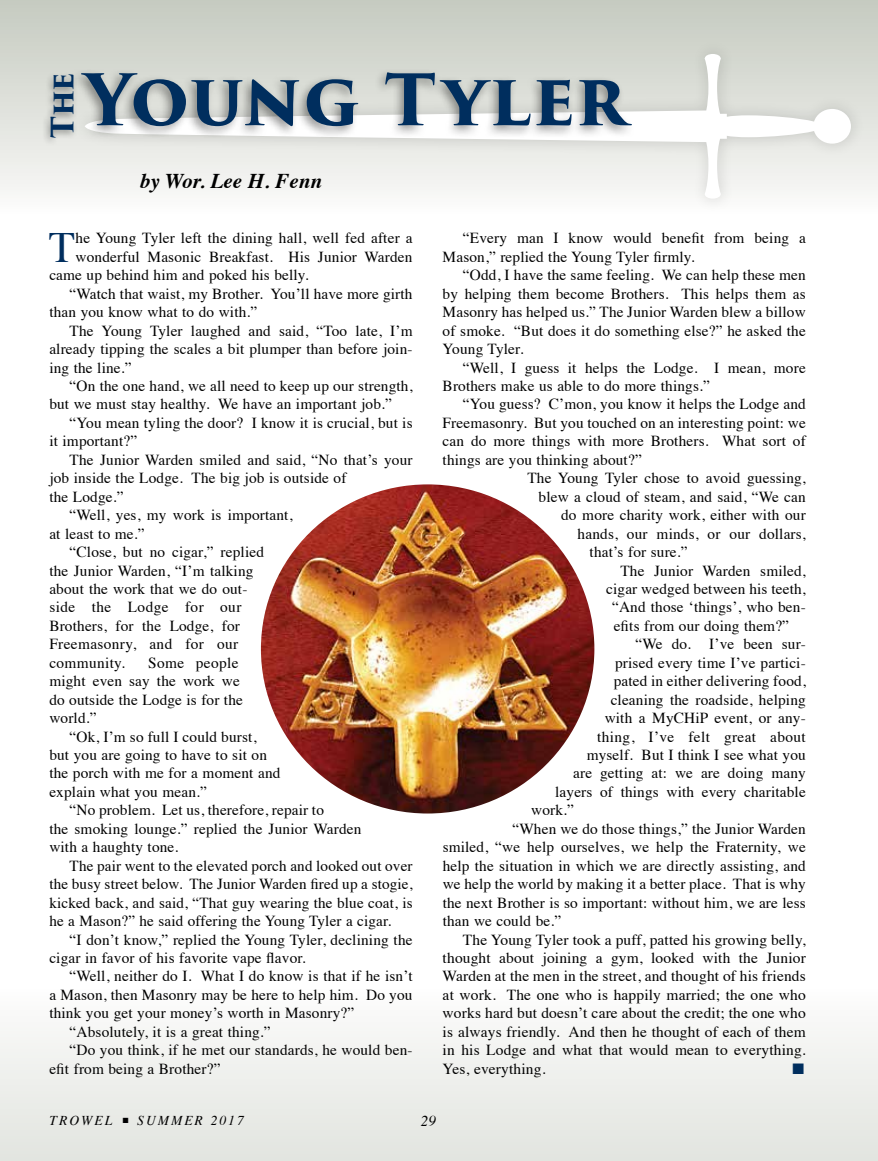
<style>
.page{position:relative;width:878px;height:1161px;background:#fff}
.page>*{position:absolute;margin:0;border:0;box-sizing:border-box;transform-origin:0 0}
.t1{font:700 69px "Trajan Pro 3";color:#002e5e}
.t2{font:43.2px "Times";color:#002e5e}
.t3{font:700 30.15px "Trajan Pro 3";color:#002e5e}
.t4{font:italic 700 21px "Times";color:#000}
.t5{font:15.3px/18.5px "Times";letter-spacing:.01em;color:#000}
.t6{font:15.3px "Times";letter-spacing:.03em;color:#000}
.t7{font:15.15px "Zapf Dingbats ITC";color:#002e5e}
.t8{font:italic 15px "Times";color:#000}
.t9{font:italic 13.5px "Times";letter-spacing:.15em;color:#000}
</style>
<div class="page">
<div style="left:0;top:987px;width:878px;height:174px;background:linear-gradient(to bottom,#fdfdfc,#e2e4df)"></div>
<div style="left:0;top:0;width:878px;height:215px;background:linear-gradient(to bottom,#c5cabf,#fcfbfa)"></div>
<div style="left:71px;top:39px;width:794px;height:174px;background:#000;opacity:.15"></div>
<svg style="left:85px;top:54px;width:765px;height:145px"></svg>
<div style="left:70px;top:68px;width:566px;height:71px;background:#000;opacity:.4"></div>
<div style="left:42px;top:71px;width:36px;height:76px;background:#000;opacity:.4"></div>
<img style="left:261px;top:484px;width:333px;height:330px">
<h3 class="t3" style="left:40px;top:138px;width:66px;rotate:-90deg">The</h3>
<h1 class="t1" style="left:85px;top:49px;width:543px">Young Tyler</h1>
<h3 class="t4" style="left:140px;top:161px;width:184px">by Wor. Lee H. Fenn</h3>
<h2 class="t2" style="left:49px;top:207px;width:28px">T</h2>
<p class="t5" style="left:76px;top:228px;width:338px">he Young Tyler left the dining hall, well fed after a</p>
<p class="t5" style="left:76px;top:246px;width:338px">wonderful Masonic Breakfast. His Junior Warden</p>
<p class="t5" style="left:49px;top:265px;width:261px">came up behind him and poked his belly.</p>
<p class="t5" style="left:70px;top:283px;width:344px">“Watch that waist, my Brother. You’ll have more girth</p>
<p class="t5" style="left:49px;top:302px;width:209px">than you know what to do with.”</p>
<p class="t5" style="left:70px;top:320px;width:344px">The Young Tyler laughed and said, “Too late, I’m</p>
<p class="t5" style="left:49px;top:338px;width:365px">already tipping the scales a bit plumper than before join-</p>
<p class="t5" style="left:49px;top:357px;width:84px">ing the line.”</p>
<p class="t5" style="left:70px;top:375px;width:344px">“On the one hand, we all need to keep up our strength,</p>
<p class="t5" style="left:49px;top:394px;width:344px">but we must stay healthy. We have an important job.”</p>
<p class="t5" style="left:70px;top:412px;width:344px">“You mean tyling the door? I know it is crucial, but is</p>
<p class="t5" style="left:49px;top:431px;width:89px">it important?”</p>
<p class="t5" style="left:70px;top:449px;width:344px">The Junior Warden smiled and said, “No that’s your</p>
<p class="t5" style="left:49px;top:468px;width:299px">job inside the Lodge. The big job is outside of</p>
<p class="t5" style="left:49px;top:486px;width:76px">the Lodge.”</p>
<p class="t5" style="left:70px;top:505px;width:224px">“Well, yes, my work is important,</p>
<p class="t5" style="left:49px;top:523px;width:97px">at least to me.”</p>
<p class="t5" style="left:70px;top:541px;width:196px">“Close, but no cigar,” replied</p>
<p class="t5" style="left:49px;top:560px;width:206px">the Junior Warden, “I’m talking</p>
<p class="t5" style="left:49px;top:578px;width:199px">about the work that we do out-</p>
<p class="t6" style="left:49px;top:593px;width:194px">side the Lodge for our</p>
<p class="t5" style="left:49px;top:615px;width:192px">Brothers, for the Lodge, for</p>
<p class="t5" style="left:49px;top:634px;width:190px">Freemasonry, and for our</p>
<p class="t5" style="left:49px;top:652px;width:77px">community.</p>
<p class="t5" style="left:49px;top:652px;width:195px;text-indent:99px">Some people might even say the work we do outside the Lodge is for the world.”</p>
<p class="t5" style="left:49px;top:726px;width:233px;text-indent:20px">“Ok, I’m so full I could burst,<br>but you are going to have to sit on the porch with me for a moment and explain what you mean.”</p>
<p class="t5" style="left:49px;top:800px;width:314px;text-indent:20px">“No problem. Let us, therefore, repair to<br>the smoking lounge.” replied the Junior Warden with a haughty tone.</p>
<p class="t5" style="left:49px;top:855px;width:365px;text-align:justify;text-indent:20px">The pair went to the elevated porch and looked out over the busy street below. The Junior Warden fired up a stogie, kicked back, and said, “That guy wearing the blue coat, is he a Mason?” he said offering the Young Tyler a cigar.</p>
<p class="t5" style="left:49px;top:929px;width:365px;text-indent:20px">“I don’t know,” replied the Young Tyler, declining the cigar in favor of his favorite vape flavor.</p>
<p class="t5" style="left:70px;top:966px;width:344px">“Well, neither do I. What I do know is that if he isn’t</p>
<p class="t5" style="left:49px;top:984px;width:365px">a Mason, then Masonry may be here to help him. Do you</p>
<p class="t5" style="left:49px;top:1003px;width:306px">think you get your money’s worth in Masonry?”</p>
<p class="t5" style="left:70px;top:1021px;width:203px">“Absolutely, it is a great thing.”</p>
<p class="t5" style="left:70px;top:1040px;width:344px">“Do you think, if he met our standards, he would ben-</p>
<p class="t5" style="left:49px;top:1058px;width:173px">efit from being a Brother?”</p>
<p class="t5" style="left:442px;top:228px;width:365px;text-indent:20px">“Every man I know would benefit from being a<br>Mason,” replied the Young Tyler firmly.</p>
<p class="t5" style="left:442px;top:265px;width:364px;text-align:justify;text-indent:20px">“Odd, I have the same feeling. We can help these men by helping them become Brothers. This helps them as Masonry has helped us.” The Junior Warden blew a billow of smoke. “But does it do something else?” he asked the Young Tyler.</p>
<p class="t5" style="left:442px;top:357px;width:364px;text-indent:20px">“Well, I guess it helps the Lodge. I mean, more<br>Brothers make us able to do more things.”</p>
<p class="t5" style="left:463px;top:394px;width:344px">“You guess? C’mon, you know it helps the Lodge and</p>
<p class="t5" style="left:442px;top:412px;width:364px">Freemasonry. But you touched on an interesting point: we</p>
<p class="t5" style="left:442px;top:431px;width:364px">can do more things with more Brothers. What sort of</p>
<p class="t5" style="left:442px;top:449px;width:201px">things are you thinking about?”</p>
<p class="t5" style="left:527px;top:468px;width:280px">The Young Tyler chose to avoid guessing,</p>
<p class="t5" style="left:538px;top:486px;width:269px">blew a cloud of steam, and said, “We can</p>
<p class="t5" style="left:561px;top:505px;width:246px">do more charity work, either with our</p>
<p class="t5" style="left:577px;top:523px;width:230px">hands, our minds, or our dollars,</p>
<p class="t5" style="left:589px;top:541px;width:99px">that’s for sure.”</p>
<p class="t5" style="left:620px;top:560px;width:187px">The Junior Warden smiled,</p>
<p class="t5" style="left:606px;top:578px;width:201px">cigar wedged between his teeth,</p>
<p class="t5" style="left:612px;top:597px;width:195px">“And those ‘things’, who ben-</p>
<p class="t5" style="left:613px;top:615px;width:177px">efits from our doing them?”</p>
<p class="t5" style="left:635px;top:634px;width:172px">“We do. I’ve been sur-</p>
<p class="t5" style="left:615px;top:652px;width:192px">prised every time I’ve partici-</p>
<p class="t5" style="left:613px;top:671px;width:194px">pated in either delivering food,</p>
<p class="t5" style="left:610px;top:689px;width:197px">cleaning the roadside, helping</p>
<p class="t5" style="left:604px;top:707px;width:202px">with a MyCHiP event, or any-</p>
<p class="t5" style="left:597px;top:726px;width:210px">thing, I’ve felt great about</p>
<p class="t5" style="left:586px;top:744px;width:221px">myself. But I think I see what you</p>
<p class="t5" style="left:573px;top:763px;width:234px">are getting at: we are doing many</p>
<p class="t5" style="left:555px;top:781px;width:252px">layers of things with every charitable</p>
<p class="t5" style="left:531px;top:800px;width:44px">work.”</p>
<p class="t5" style="left:512px;top:818px;width:295px">“When we do those things,” the Junior Warden</p>
<p class="t5" style="left:442px;top:837px;width:364px">smiled, “we help ourselves, we help the Fraternity, we</p>
<p class="t5" style="left:442px;top:855px;width:364px">help the situation in which we are directly assisting, and</p>
<p class="t5" style="left:442px;top:874px;width:364px">we help the world by making it a better place. That is why</p>
<p class="t5" style="left:442px;top:892px;width:364px">the next Brother is so important: without him, we are less</p>
<p class="t5" style="left:442px;top:910px;width:120px">than we could be.”</p>
<p class="t5" style="left:463px;top:929px;width:344px">The Young Tyler took a puff, patted his growing belly,</p>
<p class="t5" style="left:442px;top:947px;width:364px">thought about joining a gym, looked with the Junior</p>
<p class="t5" style="left:442px;top:966px;width:364px">Warden at the men in the street, and thought of his friends</p>
<p class="t5" style="left:442px;top:984px;width:364px">at work. The one who is happily married; the one who</p>
<p class="t5" style="left:442px;top:1003px;width:364px">works hard but doesn’t care about the credit; the one who</p>
<p class="t5" style="left:442px;top:1021px;width:364px">is always friendly. And then he thought of each of them</p>
<p class="t5" style="left:442px;top:1040px;width:364px">in his Lodge and what that would mean to everything.</p>
<p class="t5" style="left:442px;top:1058px;width:104px">Yes, everything.</p>
<p class="t7" style="left:792px;top:1061px;width:13px">■</p>
<p class="t9" style="left:50px;top:1109px;width:196px">TROWEL ■ SUMMER 2017</p>
<p class="t8" style="left:421px;top:1108px;width:16px">29</p>
</div>
